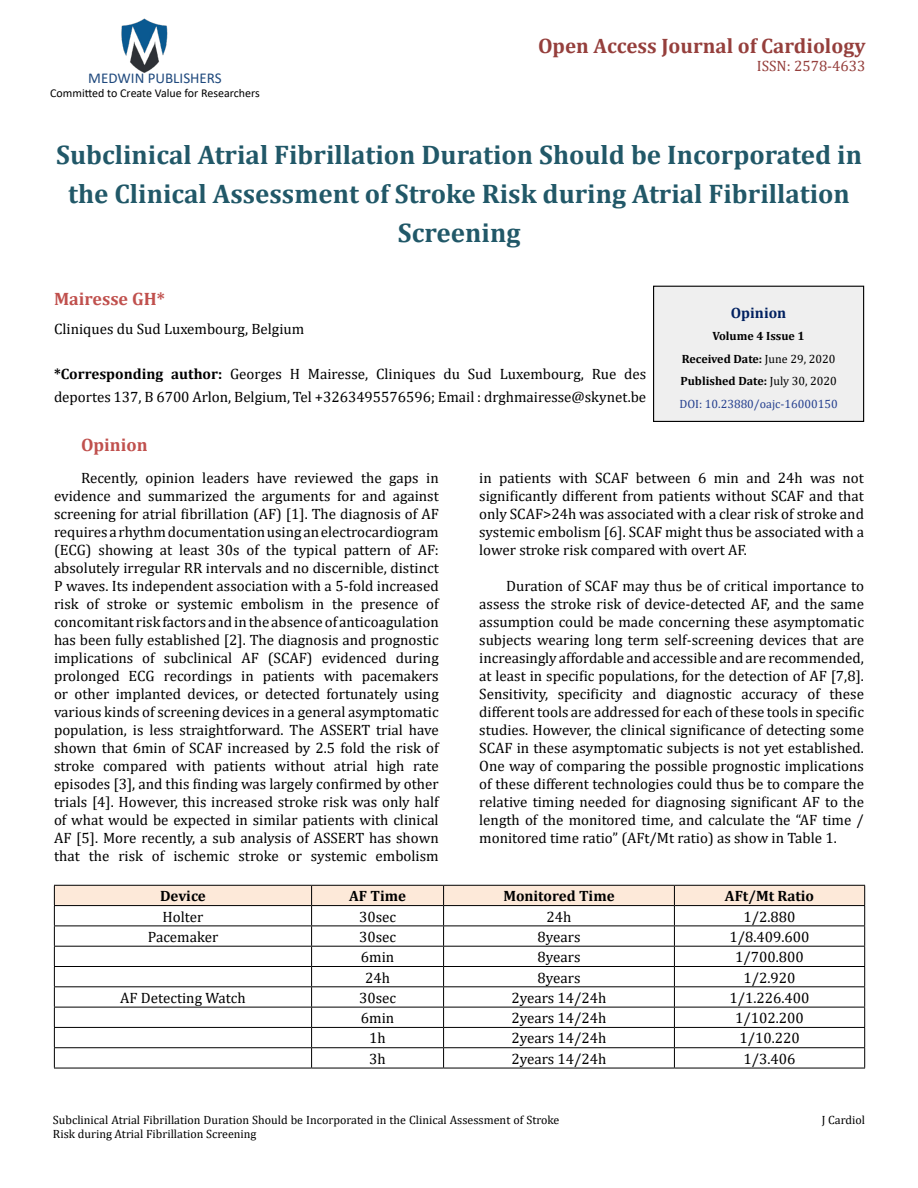
<style>
.page{position:relative;width:918px;height:1188px;background:#fff}
.page>*{position:absolute;margin:0;border:0;box-sizing:border-box;transform-origin:0 0}
.t1{font:700 27px/39px "Cambria";color:#215868;text-align:center}
.t2{font:700 21px "Cambria";color:#953f3c}
.t3{font:700 18px "Cambria";color:#c0504d}
.t4{font:15px/18px "Cambria";color:#000;text-align:justify}
.t5{font:700 15px "Cambria";color:#000}
.t6{font:15px "Calibri";color:#1f497d}
.t7{font:15px "Cambria";color:#953f3c}
.t8{font:700 15px "Cambria";color:#002060}
.t9{font:12px/14.4px "Cambria";color:#000}
.t10{font:700 12px/22.5px "Cambria";color:#000;text-align:center}
.t11{font:12px "Calibri";color:#000}
.s1{font-weight:700}
.s2{font-weight:400}
.s3{font-weight:400;color:#25408f}
</style>
<div class="page">
<img style="left:121px;top:18px;width:47px;height:55px">
<div style="left:654px;top:286px;width:210px;height:135px;background:#efefef"></div>
<div style="left:653px;top:286px;width:211px;height:136px;border:1px solid #000"></div>
<hr style="left:54px;top:1068px;width:258px;height:1px;background:#000">
<hr style="left:312px;top:1068px;width:132px;height:1px;background:#000">
<hr style="left:444px;top:1068px;width:230px;height:1px;background:#000">
<hr style="left:674px;top:1068px;width:191px;height:1px;background:#000">
<svg style="left:54px;top:885px;width:811px;height:183px"></svg>
<p class="t6" style="left:88px;top:67px;width:135px">MEDWIN PUBLISHERS</p>
<p class="t11" style="left:50px;top:85px;width:211px">Committed to Create Value for Researchers</p>
<h2 class="t2" style="left:538px;top:31px;width:329px">Open Access Journal of Cardiology</h2>
<p class="t7" style="left:757px;top:57px;width:110px">ISSN: 2578-4633</p>
<h1 class="t1" style="left:56px;top:135px;width:807px">Subclinical Atrial Fibrillation Duration Should be Incorporated in the Clinical Assessment of Stroke Risk during Atrial Fibrillation<br>Screening</h1>
<p class="t3" style="left:54px;top:286px;width:112px">Mairesse GH*</p>
<p class="t4" style="left:54px;top:320px;width:252px">Cliniques du Sud Luxembourg, Belgium</p>
<p class="t4" style="left:54px;top:363px;width:594px;line-height:22.5px"><span class="s1">*Corresponding author:</span> Georges H Mairesse, Cliniques du Sud Luxembourg, Rue des deportes 137, B 6700 Arlon, Belgium, Tel +3263495576596; Email : drghmairesse@skynet.be</p>
<p class="t8" style="left:731px;top:302px;width:57px">Opinion</p>
<p class="t10" style="left:680px;top:325px;width:160px">Volume 4 Issue 1<br>Received Date: <span class="s2">June 29, 2020<br></span>Published Date: <span class="s2">July 30, 2020<br></span><span class="s3">DOI: 10.23880/oajc-16000150</span></p>
<p class="t3" style="left:81px;top:433px;width:68px">Opinion</p>
<p class="t4" style="left:54px;top:469px;width:386px;text-indent:27px">Recently, opinion leaders have reviewed the gaps in evidence and summarized the arguments for and against screening for atrial fibrillation (AF) [1]. The diagnosis of AF requires a rhythm documentation using an electrocardiogram (ECG) showing at least 30s of the typical pattern of AF: absolutely irregular RR intervals and no discernible, distinct P waves. Its independent association with a 5-fold increased risk of stroke or systemic embolism in the presence of concomitant risk factors and in the absence of anticoagulation has been fully established [2]. The diagnosis and prognostic implications of subclinical AF (SCAF) evidenced during prolonged ECG recordings in patients with pacemakers or other implanted devices, or detected fortunately using various kinds of screening devices in a general asymptomatic population, is less straightforward. The ASSERT trial have shown that 6min of SCAF increased by 2.5 fold the risk of stroke compared with patients without atrial high rate episodes [3], and this finding was largely confirmed by other trials [4]. However, this increased stroke risk was only half of what would be expected in similar patients with clinical AF [5]. More recently, a sub analysis of ASSERT has shown that the risk of ischemic stroke or systemic embolism</p>
<p class="t4" style="left:479px;top:469px;width:386px">in patients with SCAF between 6 min and 24h was not significantly different from patients without SCAF and that only SCAF&gt;24h was associated with a clear risk of stroke and systemic embolism [6]. SCAF might thus be associated with a lower stroke risk compared with overt AF.</p>
<p class="t4" style="left:479px;top:577px;width:386px;text-indent:27px">Duration of SCAF may thus be of critical importance to assess the stroke risk of device-detected AF, and the same assumption could be made concerning these asymptomatic subjects wearing long term self-screening devices that are increasingly affordable and accessible and are recommended, at least in specific populations, for the detection of AF [7,8].<br>Sensitivity, specificity and diagnostic accuracy of these different tools are addressed for each of these tools in specific studies. However, the clinical significance of detecting some SCAF in these asymptomatic subjects is not yet established.<br>One way of comparing the possible prognostic implications of these different technologies could thus be to compare the relative timing needed for diagnosing significant AF to the length of the monitored time, and calculate the “AF time / monitored time ratio” (AFt/Mt ratio) as show in Table 1.</p>
<p class="t5" style="left:160px;top:886px;width:47px">Device</p>
<p class="t5" style="left:349px;top:886px;width:58px">AF Time</p>
<p class="t5" style="left:503px;top:886px;width:113px">Monitored Time</p>
<p class="t5" style="left:725px;top:886px;width:91px">AFt/Mt Ratio</p>
<p class="t4" style="left:163px;top:907px;width:42px">Holter</p>
<p class="t4" style="left:359px;top:907px;width:39px">30sec</p>
<p class="t4" style="left:547px;top:907px;width:26px">24h</p>
<p class="t4" style="left:744px;top:907px;width:53px">1/2.880</p>
<p class="t4" style="left:148px;top:928px;width:72px">Pacemaker</p>
<p class="t4" style="left:359px;top:928px;width:39px">30sec</p>
<p class="t4" style="left:538px;top:928px;width:44px">8years</p>
<p class="t4" style="left:730px;top:928px;width:81px">1/8.409.600</p>
<p class="t4" style="left:361px;top:948px;width:35px">6min</p>
<p class="t4" style="left:538px;top:948px;width:44px">8years</p>
<p class="t4" style="left:735px;top:948px;width:70px">1/700.800</p>
<p class="t4" style="left:365px;top:968px;width:26px">24h</p>
<p class="t4" style="left:538px;top:968px;width:44px">8years</p>
<p class="t4" style="left:744px;top:968px;width:53px">1/2.920</p>
<p class="t4" style="left:120px;top:989px;width:127px">AF Detecting Watch</p>
<p class="t4" style="left:359px;top:989px;width:39px">30sec</p>
<p class="t4" style="left:511px;top:989px;width:97px">2years 14/24h</p>
<p class="t4" style="left:730px;top:989px;width:81px">1/1.226.400</p>
<p class="t4" style="left:361px;top:1009px;width:35px">6min</p>
<p class="t4" style="left:511px;top:1009px;width:97px">2years 14/24h</p>
<p class="t4" style="left:735px;top:1009px;width:70px">1/102.200</p>
<p class="t4" style="left:369px;top:1029px;width:18px">1h</p>
<p class="t4" style="left:511px;top:1029px;width:97px">2years 14/24h</p>
<p class="t4" style="left:739px;top:1029px;width:62px">1/10.220</p>
<p class="t4" style="left:369px;top:1050px;width:18px">3h</p>
<p class="t4" style="left:511px;top:1050px;width:97px">2years 14/24h</p>
<p class="t4" style="left:744px;top:1050px;width:53px">1/3.406</p>
<p class="t9" style="left:53px;top:1113px;width:508px">Subclinical Atrial Fibrillation Duration Should be Incorporated in the Clinical Assessment of Stroke<br>Risk during Atrial Fibrillation Screening</p>
<p class="t9" style="left:822px;top:1113px;width:45px">J Cardiol</p>
</div>
